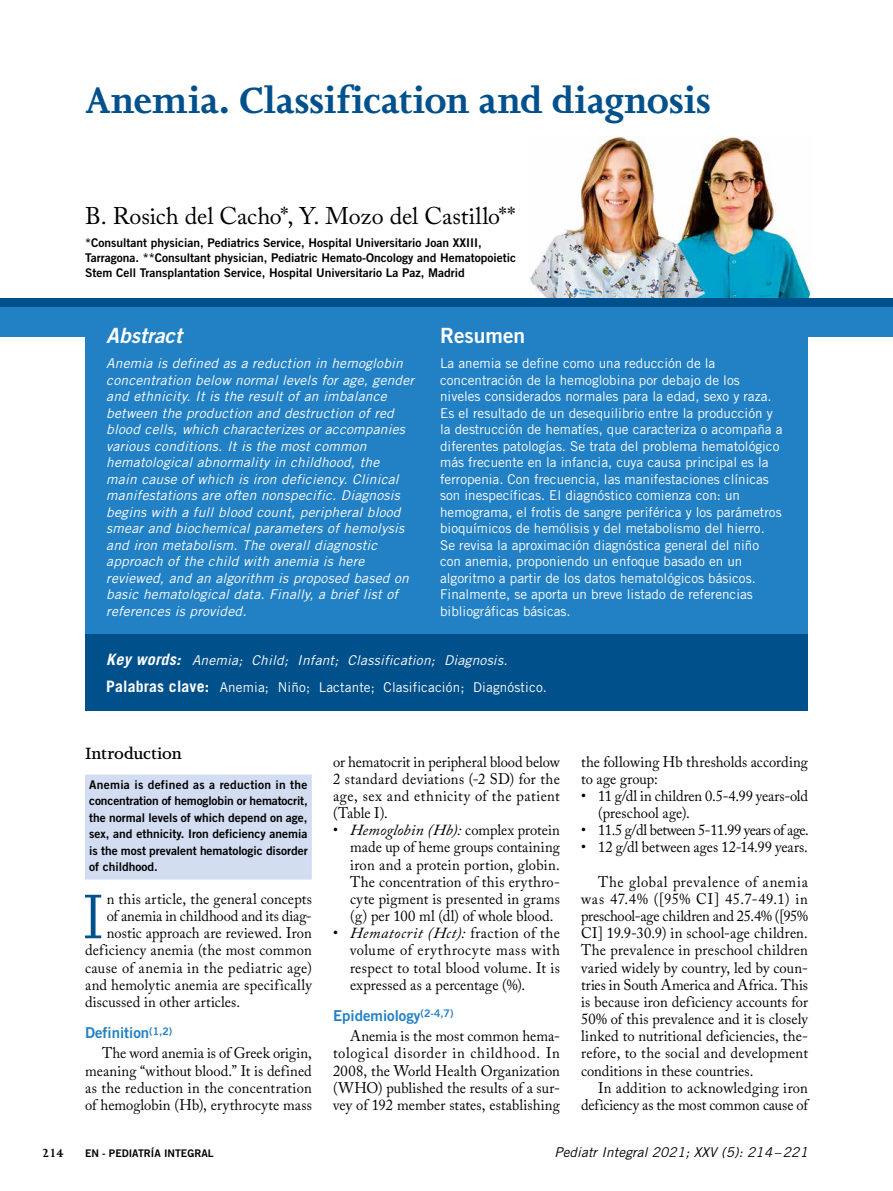
<style>
.page{position:relative;width:893px;height:1191px;background:#fff}
.page>*{position:absolute;margin:0;border:0;box-sizing:border-box;transform-origin:0 0}
.t1{font:72.6px "Joanna MT Std";color:#00508c;scale:.95 1}
.t2{font:700 42px "Joanna MT Std";letter-spacing:-.005em;color:#00508c}
.t3{font:24px "Adobe Caslon Pro";letter-spacing:-.005em;color:#000}
.t4{font:italic 21px "Trade Gothic Bold Two";color:#fff}
.t5{font:21px "Trade Gothic Bold Two";color:#fff}
.t6{font:600 18.75px "Joanna MT Std";letter-spacing:-.015em;color:#000}
.t7{font:15.3px/17.1px "Adobe Caslon Pro";letter-spacing:.01em;color:#000;text-align:justify;scale:.95 1}
.t8{font:15.3px "Adobe Caslon Pro";letter-spacing:-.03em;color:#000;scale:.95 1}
.t9{font:15.3px "Adobe Caslon Pro";letter-spacing:.03em;color:#000;scale:.95 1}
.t10{font:15px "Trade Gothic Bold Two";color:#2281c4}
.t11{font:13.5px/16.5px "Trade Gothic";color:#fff}
.t12{font:italic 13.5px/16.5px "Trade Gothic";letter-spacing:.015em;color:#fff}
.t13{font:italic 13.5px "Trade Gothic";letter-spacing:.01em;color:#000}
.t14{font:700 13.5px "Joanna MT Std";color:#000}
.t15{font:12px/16.5px "Trade Gothic Bold Two";color:#000;text-align:justify}
.t16{font:10.5px "Trade Gothic Bold Two";color:#000}
.s1{font-weight:700;font-style:italic;font-size:15.75px}
.s2{font-style:italic}
.s3{font-weight:700;font-size:15.75px}
</style>
<div class="page">
<img style="left:529px;top:136px;width:284px;height:163px">
<div style="left:85px;top:774px;width:227px;height:105px;background:#d3ddf2"></div>
<div style="left:85px;top:307px;width:723px;height:355px;background:#2281c4"></div>
<div style="left:0;top:307px;width:95px;height:30px;background:#2281c4"></div>
<div style="left:784px;top:307px;width:109px;height:30px;background:#2281c4"></div>
<div style="left:0;top:299px;width:893px;height:8px;background:#00508c"></div>
<div style="left:85px;top:634px;width:723px;height:77px;background:#00508c"></div>
<h2 class="t2" style="left:85px;top:77px;width:627px">Anemia. Classification and diagnosis</h2>
<h3 class="t3" style="left:85px;top:202px;width:432px">B. Rosich del Cacho*, Y. Mozo del Castillo**</h3>
<p class="t15" style="left:85px;top:235px;width:433px;line-height:15px;text-align:left">*Consultant physician, Pediatrics Service, Hospital Universitario Joan XXIII,<br>Tarragona. **Consultant physician, Pediatric Hemato-Oncology and Hematopoietic<br>Stem Cell Transplantation Service, Hospital Universitario La Paz, Madrid</p>
<h3 class="t4" style="left:106px;top:323px;width:77px">Abstract</h3>
<p class="t12" style="left:106px;top:355px;width:309px">Anemia is defined as a reduction in hemoglobin concentration below normal levels for age, gender and ethnicity. It is the result of an imbalance between the production and destruction of red blood cells, which characterizes or accompanies various conditions. It is the most common hematological abnormality in childhood, the<br>main cause of which is iron deficiency. Clinical manifestations are often nonspecific. Diagnosis begins with a full blood count, peripheral blood smear and biochemical parameters of hemolysis and iron metabolism. The overall diagnostic approach of the child with anemia is here reviewed, and an algorithm is proposed based on basic hematological data. Finally, a brief list of references is provided.</p>
<h3 class="t5" style="left:440px;top:323px;width:87px">Resumen</h3>
<p class="t11" style="left:440px;top:355px;width:344px">La anemia se define como una reducción de la concentración de la hemoglobina por debajo de los niveles considerados normales para la edad, sexo y raza.<br>Es el resultado de un desequilibrio entre la producción y la destrucción de hematíes, que caracteriza o acompaña a diferentes patologías. Se trata del problema hematológico más frecuente en la infancia, cuya causa principal es la ferropenia. Con frecuencia, las manifestaciones clínicas son inespecíficas. El diagnóstico comienza con: un hemograma, el frotis de sangre periférica y los parámetros bioquímicos de hemólisis y del metabolismo del hierro.<br>Se revisa la aproximación diagnóstica general del niño con anemia, proponiendo un enfoque basado en un algoritmo a partir de los datos hematológicos básicos.<br>Finalmente, se aporta un breve listado de referencias bibliográficas básicas.</p>
<p class="t11" style="left:106px;top:647px;width:442px;line-height:26.5px"><span class="s1">Key words:</span> <span class="s2">Anemia; Child; Infant; Classification; Diagnosis.<br></span><span class="s3">Palabras clave:</span> Anemia; Niño; Lactante; Clasificación; Diagnóstico.</p>
<p class="t6" style="left:85px;top:743px;width:98px">Introduction</p>
<p class="t15" style="left:89px;top:776px;width:220px">Anemia is defined as a reduction in the concentration of hemoglobin or hematocrit, the normal levels of which depend on age, sex, and ethnicity. Iron deficiency anemia is the most prevalent hematologic disorder of childhood.</p>
<h1 class="t1" style="left:83px;top:877px;width:23px">I</h1>
<p class="t7" style="left:107px;top:890px;width:217px">n this article, the general concepts</p>
<p class="t7" style="left:107px;top:907px;width:217px">of anemia in childhood and its diag-</p>
<p class="t7" style="left:107px;top:924px;width:217px">nostic approach are reviewed. Iron</p>
<p class="t7" style="left:85px;top:941px;width:240px">deficiency anemia (the most common</p>
<p class="t9" style="left:85px;top:958px;width:240px">cause of anemia in the pediatric age)</p>
<p class="t7" style="left:85px;top:976px;width:240px">and hemolytic anemia are specifically</p>
<p class="t7" style="left:85px;top:993px;width:165px">discussed in other articles.</p>
<p class="t10" style="left:85px;top:1023px;width:89px">Definition<sup>(1,2)</sup></p>
<p class="t7" style="left:85px;top:1044px;width:240px;text-indent:17px">The word anemia is of Greek origin, meaning “without blood.” It is defined as the reduction in the concentration of hemoglobin (Hb), erythrocyte mass</p>
<p class="t14" style="left:42px;top:1145px;width:23px">214</p>
<p class="t16" style="left:85px;top:1146px;width:130px">en - PEDIATRÍA INTEGRAL</p>
<p class="t7" style="left:333px;top:753px;width:240px">or hematocrit in peripheral blood below 2 standard deviations (-2 SD) for the age, sex and ethnicity of the patient (Table I).</p>
<p class="t7" style="left:350px;top:821px;width:222px;text-indent:-17px">• <span class="s2">Hemoglobin (Hb):</span> complex protein made up of heme groups containing iron and a protein portion, globin.<br>The concentration of this erythro&shy;cyte pigment is presented in grams (g) per 100 ml (dl) of whole blood.</p>
<p class="t7" style="left:350px;top:924px;width:222px;text-indent:-17px">• <span class="s2">Hematocrit (Hct):</span> fraction of the volume of erythrocyte mass with respect to total blood volume. It is expressed as a percentage (%).</p>
<p class="t10" style="left:333px;top:1006px;width:122px">Epidemiology<sup>(2-4,7)</sup></p>
<p class="t7" style="left:333px;top:1027px;width:240px;text-indent:17px">Anemia is the most common hema&shy;tological disorder in childhood. In 2008, the World Health Organization (WHO) published the results of a sur&shy;vey of 192 member states, establishing</p>
<p class="t7" style="left:581px;top:752px;width:240px">the following Hb thresholds according to age group:</p>
<p class="t7" style="left:598px;top:787px;width:222px;text-indent:-17px">• 11 g/dl in children 0.5-4.99 years-old (preschool age).</p>
<p class="t8" style="left:581px;top:821px;width:241px">• 11.5 g/dl between 5-11.99 years of age.</p>
<p class="t7" style="left:581px;top:838px;width:240px">• 12 g/dl between ages 12-14.99 years.</p>
<p class="t7" style="left:581px;top:873px;width:240px;text-indent:17px">The global prevalence of anemia was 47.4% ([95% CI] 45.7-49.1) in preschool-age children and 25.4% ([95% CI] 19.9-30.9) in school-age children.<br>The prevalence in preschool children varied widely by country, led by coun&shy;tries in South America and Africa. This is because iron deficiency accounts for 50% of this prevalence and it is closely linked to nutritional deficiencies, the&shy;refore, to the social and development conditions in these countries.</p>
<p class="t7" style="left:581px;top:1079px;width:240px;text-align:right">In addition to acknowledging iron deficiency as the most common cause of</p>
<p class="t13" style="left:554px;top:1143px;width:255px">Pediatr Integral 2021; XXV (5): 214–221</p>
</div>
